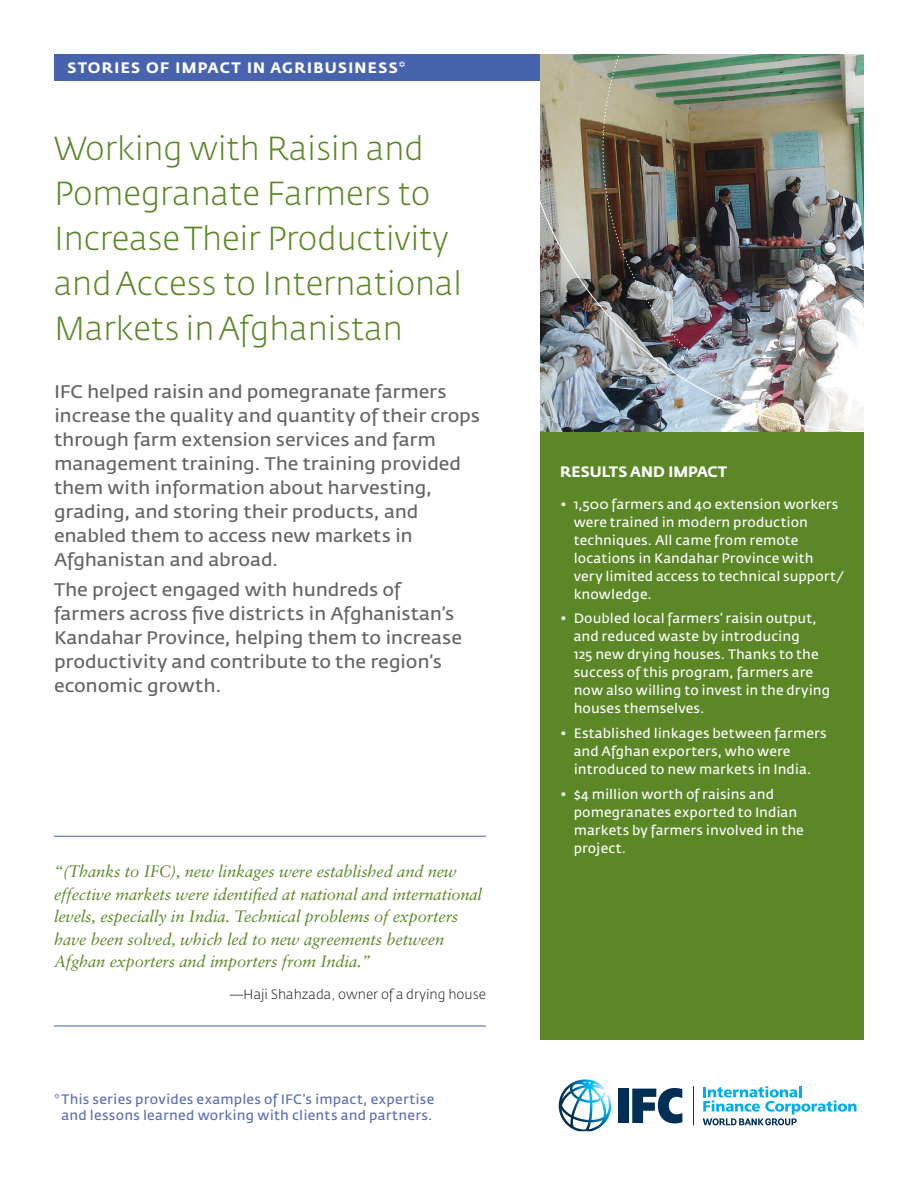
<style>
.page{position:relative;width:918px;height:1188px;background:#fff}
.page>*{position:absolute;margin:0;border:0;box-sizing:border-box;transform-origin:0 0}
.Main_Head-DkGreen{font:300 33px/45px "Fedra Sans";color:#5c8727}
.Intro_paragraph{font:18px/24px "Fedra Sans";letter-spacing:-.01em;color:#636366;scale:1.05 1}
.Quote-Green{font:italic 16.5px/22.5px "Sabon LT";letter-spacing:-.01em;color:#5c8727}
.Results___Impact_Hea{font:700 15px "Fedra Sans";letter-spacing:.085em;color:#fff}
.Results___Impact_Hea-2{font:700 15px "Fedra Sans";color:#fff}
.Results___Impact_Bul{font:13.5px/18px "Fedra Sans";letter-spacing:.005em;color:#fff}
.t1{font:13.5px/16.5px "Fedra Sans";letter-spacing:.015em;color:#5a6db4;text-align:center}
.Quote_attribute{font:300 13.5px "Fedra Sans";color:#231f20}
</style>
<div class="page">
<div style="left:540px;top:432px;width:324px;height:608px;background:#5c8727"></div>
<img style="left:540px;top:54px;width:62px;height:378px">
<img style="left:602px;top:54px;width:262px;height:378px">
<div style="left:54px;top:54px;width:486px;height:27px;background:#4863ae"></div>
<div style="left:618px;top:1089px;width:11px;height:34px;background:#002e54"></div>
<svg style="left:632px;top:1088px;width:50px;height:35px"></svg>
<svg style="left:703px;top:1086px;width:153px;height:39px"></svg>
<hr style="left:693px;top:1086px;width:1px;height:39px;background:#002e54">
<svg style="left:559px;top:1079px;width:52px;height:52px"></svg>
<hr style="left:54px;top:836px;width:432px;height:1px;background:#4863ae">
<hr style="left:54px;top:1026px;width:432px;height:1px;background:#4863ae">
<p class="Results___Impact_Hea" style="left:68px;top:59px;width:339px">STORIES OF IMPACT IN AGRIBUSINESS*</p>
<p class="Main_Head-DkGreen" style="left:54px;top:127px;width:410px">Working with Raisin and<br>Pomegranate Farmers to<br>Increase Their Productivity and Access to International<br>Markets in Afghanistan</p>
<p class="Intro_paragraph" style="left:54px;top:380px;width:407px">IFC helped raisin and pomegranate farmers increase the quality and quantity of their crops through farm extension services and farm management training. The training provided them with information about harvesting, grading, and storing their products, and enabled them to access new markets in Afghanistan and abroad.</p>
<p class="Intro_paragraph" style="left:54px;top:579px;width:390px">The project engaged with hundreds of farmers across five districts in Afghanistan’s Kandahar Province, helping them to increase productivity and contribute to the region’s economic growth.</p>
<p class="Quote-Green" style="left:54px;top:860px;width:430px">“(Thanks to IFC), new linkages were established and new effective markets were identified at national and international levels, especially in India. Technical problems of exporters have been solved, which led to new agreements between Afghan exporters and importers from India.”</p>
<p class="Quote_attribute" style="left:230px;top:987px;width:258px">—Haji Shahzada, owner of a drying house</p>
<p class="t1" style="left:54px;top:1091px;width:382px">*This series provides examples of IFC’s impact, expertise and lessons learned working with clients and partners.</p>
<p class="Results___Impact_Hea-2" style="left:560px;top:463px;width:169px">RESULTS AND IMPACT</p>
<p class="Results___Impact_Bul" style="left:574px;top:495px;width:271px;text-indent:-14px">• 1,500 farmers and 40 extension workers were trained in modern production techniques. All came from remote locations in Kandahar Province with very limited access to technical support/ knowledge.</p>
<p class="Results___Impact_Bul" style="left:574px;top:610px;width:258px;text-indent:-14px">• Doubled local farmers’ raisin output, and reduced waste by introducing<br>125 new drying houses. Thanks to the success of this program, farmers are now also willing to invest in the drying houses themselves.</p>
<p class="Results___Impact_Bul" style="left:574px;top:725px;width:254px;text-indent:-14px">• Established linkages between farmers and Afghan exporters, who were introduced to new markets in India.</p>
<p class="Results___Impact_Bul" style="left:574px;top:785px;width:232px;text-indent:-14px">• $4 million worth of raisins and pomegranates exported to Indian markets by farmers involved in the project.</p>
</div>
